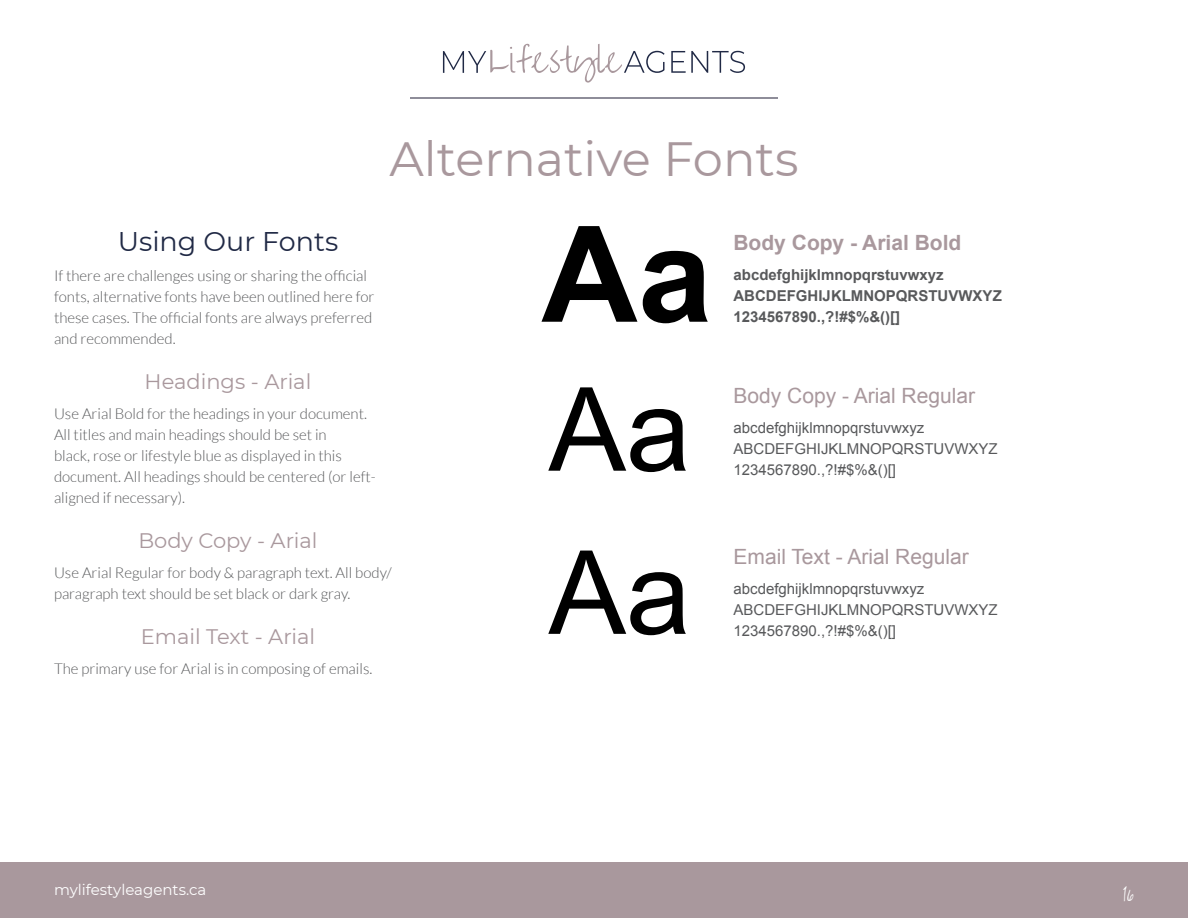
<style>
.page{position:relative;width:1188px;height:918px;background:#fff}
.page>*{position:absolute;margin:0;border:0;box-sizing:border-box;transform-origin:0 0}
.t1{font:700 133.65px "Arial";color:#000}
.t2{font:116.4px "Arial";color:#000}
.t3{font:48px "Montserrat";color:#a9989d}
.t4{font:27px "Montserrat";color:#202945}
.t5{font:21px "Montserrat";color:#a9989d}
.t6{font:21px "Arial";color:#a9989d}
.t7{font:700 21px "Arial";color:#a9989d}
.t8{font:300 15px/21px "Lato";color:#58595b}
.t9{font:15px/21px "Arial";color:#58595b}
.t10{font:700 15px/21px "Arial";color:#58595b}
.t11{font:15px "Montserrat";color:#fff}
.t12{font:15px "Overthe Rainbow";color:#fff}
</style>
<div class="page">
<div style="left:0;top:862px;width:1188px;height:56px;background:#a9989d"></div>
<hr style="left:410px;top:98px;width:368px;height:1px;background:#8e8d99">
<svg style="left:443px;top:44px;width:222px;height:39px"></svg>
<svg style="left:671px;top:51px;width:74px;height:22px"></svg>
<h3 class="t3" style="left:389px;top:126px;width:411px">Alternative Fonts</h3>
<h3 class="t4" style="left:118px;top:223px;width:222px">Using Our Fonts</h3>
<p class="t8" style="left:54px;top:265px;width:322px">If there are challenges using or sharing the official fonts, alternative fonts have been outlined here for these cases. The official fonts are always preferred and recommended.</p>
<h3 class="t5" style="left:145px;top:367px;width:168px">Headings - Arial</h3>
<p class="t8" style="left:54px;top:403px;width:323px">Use Arial Bold for the headings in your document.<br>All titles and main headings should be set in<br>black, rose or lifestyle blue as displayed in this document. All headings should be centered (or left&shy;aligned if necessary).</p>
<h3 class="t5" style="left:138px;top:526px;width:181px">Body Copy - Arial</h3>
<p class="t8" style="left:54px;top:562px;width:339px">Use Arial Regular for body &amp; paragraph text. All body/ paragraph text should be set black or dark gray.</p>
<h3 class="t5" style="left:141px;top:622px;width:176px">Email Text - Arial</h3>
<p class="t8" style="left:54px;top:658px;width:320px">The primary use for Arial is in composing of emails.</p>
<h1 class="t1" style="left:541px;top:187px;width:172px">Aa</h1>
<h2 class="t2" style="left:548px;top:354px;width:144px">Aa</h2>
<h3 class="t7" style="left:734px;top:229px;width:229px">Body Copy - Arial Bold</h3>
<p class="t10" style="left:734px;top:265px;width:270px">abcdefghijklmnopqrstuvwxyz<br>ABCDEFGHIJKLMNOPQRSTUVWXYZ<br>1234567890.,?!#$%&amp;()[]</p>
<h3 class="t6" style="left:734px;top:382px;width:243px">Body Copy - Arial Regular</h3>
<p class="t9" style="left:734px;top:417px;width:266px">abcdefghijklmnopqrstuvwxyz<br>ABCDEFGHIJKLMNOPQRSTUVWXYZ<br>1234567890.,?!#$%&amp;()[]</p>
<h2 class="t2" style="left:548px;top:517px;width:144px">Aa</h2>
<h3 class="t6" style="left:734px;top:543px;width:237px">Email Text - Arial Regular</h3>
<p class="t9" style="left:734px;top:578px;width:266px">abcdefghijklmnopqrstuvwxyz<br>ABCDEFGHIJKLMNOPQRSTUVWXYZ<br>1234567890.,?!#$%&amp;()[]</p>
<p class="t11" style="left:54px;top:879px;width:154px">mylifestyleagents.ca</p>
<p class="t12" style="left:1123px;top:887px;width:13px">16</p>
</div>
